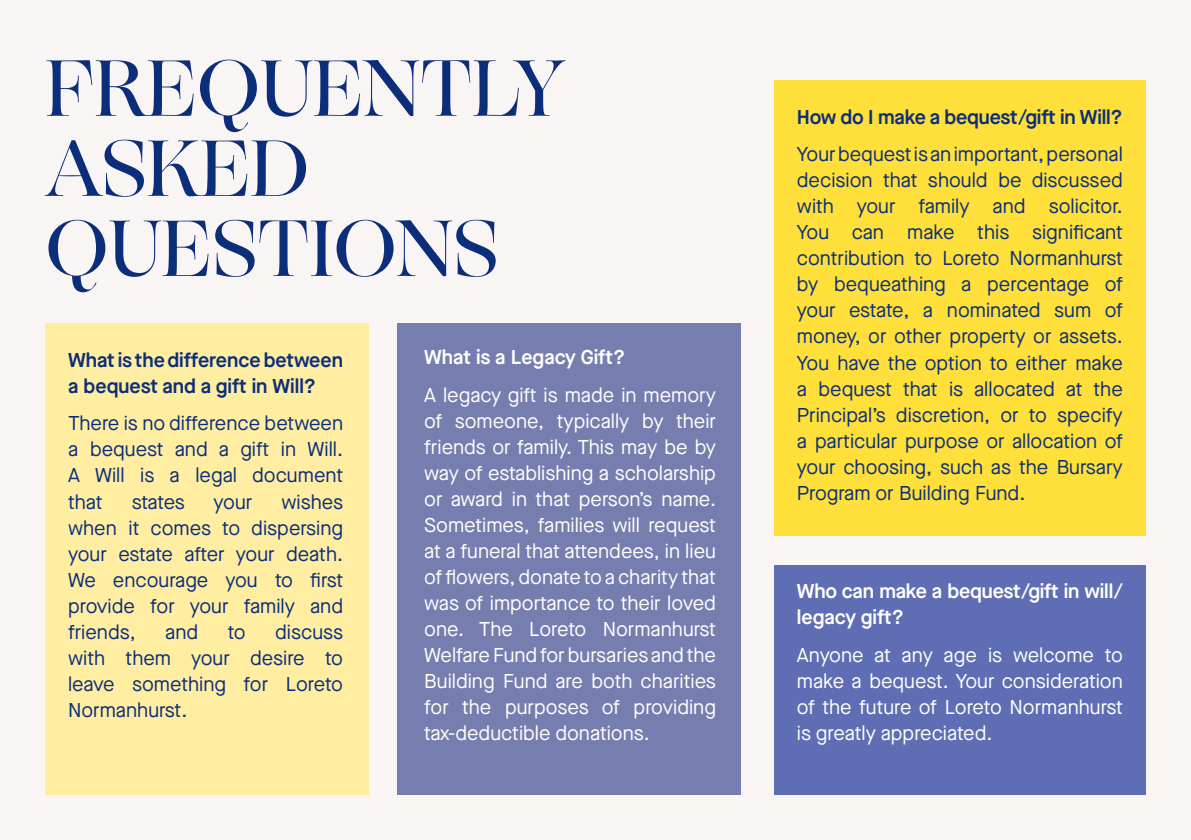
<style>
.page{position:relative;width:1191px;height:840px;background:#fff}
.page>*{position:absolute;margin:0;border:0;box-sizing:border-box;transform-origin:0 0}
.t1{font:500 80px/80px "Ogg";color:#0c2e7a}
.t2{font:20px/26px "Maison Neue";color:#0c2e7a;text-align:justify}
.t3{font:20px/26px "Maison Neue";color:#fff;text-align:justify}
.t4{font:600 20px/26px "Maison Neue";color:#0c2e7a}
.t5{font:600 20px/26px "Maison Neue";letter-spacing:-.01em;color:#fff}
</style>
<div class="page">
<div style="left:0;top:0;width:1191px;height:839px;background:#f9f5f4"></div>
<div style="left:45px;top:323px;width:324px;height:471px;background:#ffeea2"></div>
<div style="left:397px;top:323px;width:343px;height:471px;background:#767eaf"></div>
<div style="left:774px;top:564px;width:371px;height:230px;background:#5f6db4"></div>
<div style="left:774px;top:80px;width:371px;height:456px;background:#ffdf3a"></div>
<h1 class="t1" style="left:45px;top:48px;width:520px">FREQUENTLY<br>ASKED<br>QUESTIONS</h1>
<p class="t4" style="left:68px;top:346px;width:276px">What is the difference between a bequest and a gift in Will?</p>
<p class="t2" style="left:68px;top:410px;width:276px">There is no difference between a bequest and a gift in Will.<br>A Will is a legal document that</p>
<p class="t2" style="left:68px;top:488px;width:276px;text-indent:213px">wishes when it comes to dispersing your estate after your death.<br>We encourage you to first provide for your family and friends,</p>
<p class="t2" style="left:132px;top:488px;width:55px">states</p>
<p class="t2" style="left:214px;top:488px;width:40px">your</p>
<p class="t2" style="left:68px;top:618px;width:276px;text-indent:207px">discuss with them your desire to leave something for Loreto Normanhurst.</p>
<p class="t2" style="left:165px;top:618px;width:35px">and</p>
<p class="t2" style="left:228px;top:618px;width:19px">to</p>
<p class="t5" style="left:424px;top:344px;width:203px">What is a Legacy Gift?</p>
<p class="t3" style="left:424px;top:381px;width:293px">A legacy gift is made in memory of someone, typically by their friends or family. This may be by way of establishing a scholarship or award in that person’s name.<br>Sometimes, families will request at a funeral that attendees, in lieu of flowers, donate to a charity that was of importance to their loved one. The Loreto Normanhurst Welfare Fund for bursaries and the Building Fund are both charities for the purposes of providing tax-deductible donations.</p>
<p class="t4" style="left:797px;top:103px;width:327px">How do I make a bequest/gift in Will?</p>
<p class="t2" style="left:797px;top:141px;width:327px">Your bequest is an important, personal decision that should be discussed with your family and solicitor.<br>You can make this significant contribution to Loreto Normanhurst by bequeathing a percentage of your estate, a nominated sum of money, or other property or assets.<br>You have the option to either make a bequest that is allocated at the Principal’s discretion, or to specify a particular purpose or allocation of your choosing, such as the Bursary Program or Building Fund.</p>
<p class="t5" style="left:797px;top:577px;width:327px">Who can make a bequest/gift in will/ legacy gift?</p>
<p class="t3" style="left:797px;top:641px;width:327px">Anyone at any age is welcome to make a bequest. Your consideration of the future of Loreto Normanhurst is greatly appreciated.</p>
</div>
